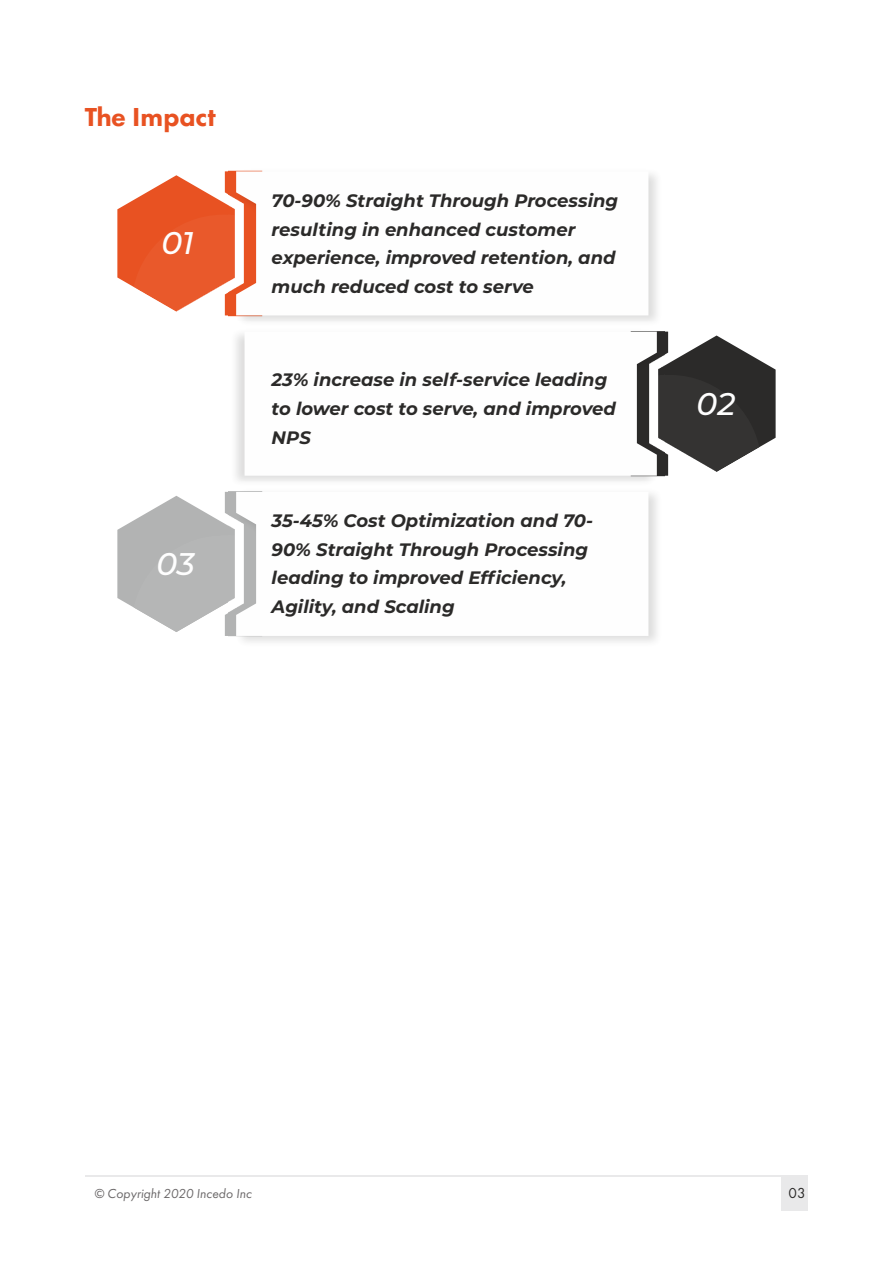
<style>
.page{position:relative;width:893px;height:1263px;background:#fff}
.page>*{position:absolute;margin:0;border:0;box-sizing:border-box;transform-origin:0 0}
.t1{font:italic 500 31.35px "Montserrat";color:#fefefe}
.t2{font:800 27px "Futura PT";color:#e85222}
.t3{font:italic 700 18px/28.5px "Montserrat";color:#2b2a29}
.t4{font:15px "Futura PT";color:#2b2a29}
.t5{font:italic 13.5px "Futura PT";color:#6c696a}
</style>
<div class="page">
<hr style="left:85px;top:1176px;width:722px;height:1px;background:#e9e9ea">
<div style="left:781px;top:1176px;width:26px;height:34px;background:#e9e9ea"></div>
<svg style="left:117px;top:171px;width:112px;height:144px"></svg>
<img style="left:132px;top:215px;width:97px;height:97px">
<img style="left:229px;top:170px;width:440px;height:162px">
<svg style="left:236px;top:171px;width:412px;height:144px"></svg>
<svg style="left:664px;top:332px;width:112px;height:144px"></svg>
<img style="left:664px;top:375px;width:97px;height:97px">
<img style="left:225px;top:322px;width:439px;height:170px">
<svg style="left:245px;top:332px;width:412px;height:144px"></svg>
<svg style="left:117px;top:492px;width:112px;height:144px"></svg>
<img style="left:132px;top:535px;width:97px;height:97px">
<img style="left:229px;top:482px;width:435px;height:160px">
<svg style="left:236px;top:492px;width:412px;height:144px"></svg>
<h2 class="t2" style="left:85px;top:106px;width:133px">The Impact</h2>
<h1 class="t1" style="left:161px;top:224px;width:34px">01</h1>
<h1 class="t1" style="left:156px;top:544px;width:40px">03</h1>
<p class="t3" style="left:272px;top:186px;width:348px">70-90% Straight Through Processing resulting in enhanced customer experience, improved retention, and much reduced cost to serve</p>
<p class="t3" style="left:272px;top:366px;width:346px">23% increase in self-service leading to lower cost to serve, and improved<br>NPS</p>
<p class="t3" style="left:272px;top:507px;width:323px">35-45% Cost Optimization and 70-<br>90% Straight Through Processing leading to improved Efficiency,<br>Agility, and Scaling</p>
<h1 class="t1" style="left:697px;top:384px;width:40px">02</h1>
<p class="t5" style="left:94px;top:1187px;width:159px">© Copyright 2020 Incedo Inc</p>
<p class="t4" style="left:788px;top:1186px;width:19px">03</p>
</div>
